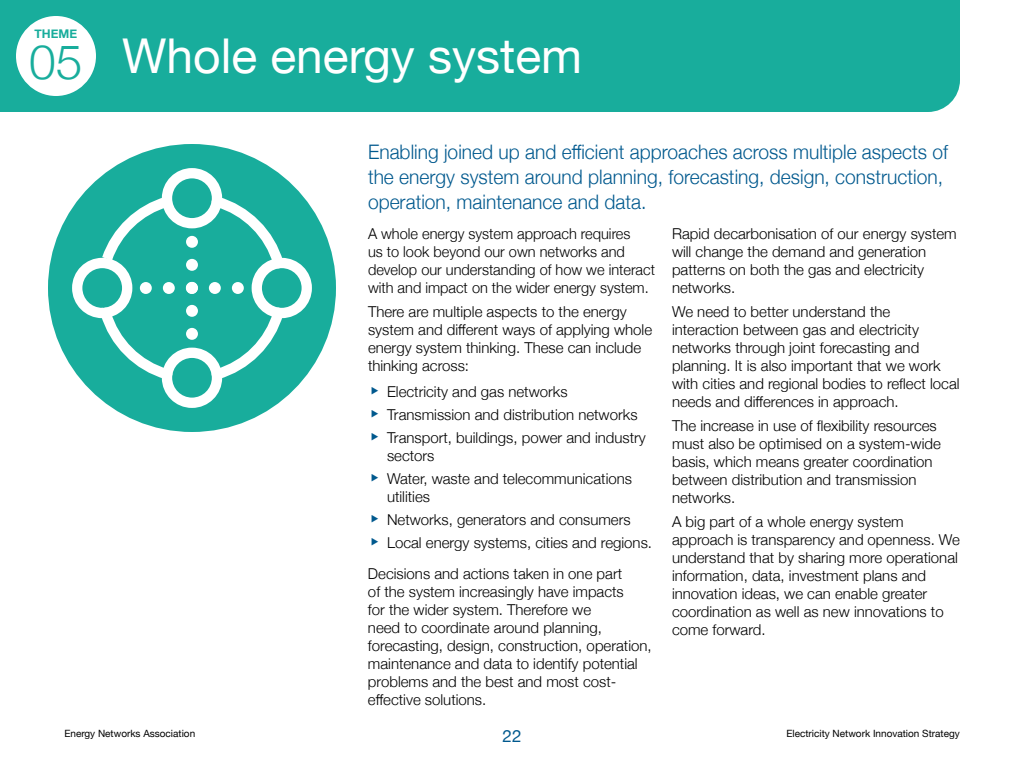
<style>
.page{position:relative;width:1024px;height:768px;background:#fff}
.page>*{position:absolute;margin:0;border:0;box-sizing:border-box;transform-origin:0 0}
.t1{font:48px "Helvetica Neue";color:#fff}
.t2{font:300 48px "Helvetica Neue";color:#18ad9c}
.t3{font:300 20px/25px "Helvetica Neue";color:#00598e;scale:.96 1}
.t4{font:17px "Helvetica Neue";color:#00598e}
.t5{font:300 15px/18px "Helvetica Neue";color:#000}
.t6{font:700 12px "Helvetica Neue";color:#18ad9c}
.t7{font:10px "Helvetica Neue";color:#000}
</style>
<div class="page">
<div style="left:48px;top:144px;width:288px;height:288px;background:#18ad9c;border-radius:50%"></div>
<svg style="left:94px;top:189px;width:86px;height:83px"></svg>
<svg style="left:204px;top:189px;width:87px;height:87px"></svg>
<svg style="left:204px;top:300px;width:87px;height:87px"></svg>
<svg style="left:93px;top:300px;width:87px;height:87px"></svg>
<div style="left:162px;top:168px;width:60px;height:60px;border:10px solid #fff;border-radius:50%"></div>
<div style="left:252px;top:258px;width:60px;height:60px;border:10px solid #fff;border-radius:50%"></div>
<div style="left:162px;top:348px;width:60px;height:60px;border:10px solid #fff;border-radius:50%"></div>
<div style="left:72px;top:258px;width:60px;height:60px;border:10px solid #fff;border-radius:50%"></div>
<div style="left:186px;top:328px;width:12px;height:12px;background:#fff;border-radius:50%"></div>
<div style="left:186px;top:305px;width:12px;height:12px;background:#fff;border-radius:50%"></div>
<div style="left:186px;top:259px;width:12px;height:12px;background:#fff;border-radius:50%"></div>
<div style="left:186px;top:236px;width:12px;height:12px;background:#fff;border-radius:50%"></div>
<div style="left:232px;top:282px;width:12px;height:12px;background:#fff;border-radius:50%"></div>
<div style="left:209px;top:282px;width:12px;height:12px;background:#fff;border-radius:50%"></div>
<div style="left:186px;top:282px;width:12px;height:12px;background:#fff;border-radius:50%"></div>
<div style="left:163px;top:282px;width:12px;height:12px;background:#fff;border-radius:50%"></div>
<div style="left:140px;top:282px;width:12px;height:12px;background:#fff;border-radius:50%"></div>
<div style="left:0;top:0;width:960px;height:112px;background:#18ad9c"></div>
<div style="left:16px;top:16px;width:80px;height:80px;background:#fff;border-radius:50%"></div>
<p class="t6" style="left:35px;top:24px;width:44px">THEME</p>
<h1 class="t2" style="left:29px;top:23px;width:55px">05</h1>
<h1 class="t1" style="left:122px;top:21px;width:462px">Whole energy system</h1>
<h2 class="t3" style="left:368px;top:138px;width:606px">Enabling joined up and efficient approaches across multiple aspects of the energy system around planning, forecasting, design, construction, operation, maintenance and data.</h2>
<p class="t5" style="left:368px;top:224px;width:289px">A whole energy system approach requires<br>us to look beyond our own networks and develop our understanding of how we interact with and impact on the wider energy system.</p>
<p class="t5" style="left:368px;top:302px;width:286px">There are multiple aspects to the energy system and different ways of applying whole energy system thinking. These can include thinking across:</p>
<p class="t5" style="left:387px;top:379px;width:260px;line-height:23px">Electricity and gas networks<br>Transmission and distribution networks<br>Transport, buildings, power and industry</p>
<p class="t5" style="left:387px;top:443px;width:247px;line-height:23px">sectors<br>Water, waste and telecommunications</p>
<p class="t5" style="left:387px;top:484px;width:267px;line-height:23px">utilities<br>Networks, generators and consumers<br>Local energy systems, cities and regions.</p>
<p class="t5" style="left:368px;top:564px;width:285px">Decisions and actions taken in one part<br>of the system increasingly have impacts<br>for the wider system. Therefore we<br>need to coordinate around planning, forecasting, design, construction, operation, maintenance and data to identify potential problems and the best and most cost&shy;effective solutions.</p>
<p class="t5" style="left:672px;top:224px;width:286px">Rapid decarbonisation of our energy system will change the demand and generation patterns on both the gas and electricity networks.</p>
<p class="t5" style="left:672px;top:302px;width:289px">We need to better understand the interaction between gas and electricity networks through joint forecasting and planning. It is also important that we work with cities and regional bodies to reflect local needs and differences in approach.</p>
<p class="t5" style="left:672px;top:416px;width:270px">The increase in use of flexibility resources must also be optimised on a system-wide basis, which means greater coordination between distribution and transmission networks.</p>
<p class="t5" style="left:672px;top:512px;width:290px">A big part of a whole energy system approach is transparency and openness. We understand that by sharing more operational information, data, investment plans and innovation ideas, we can enable greater coordination as well as new innovations to come forward.</p>
<p class="t7" style="left:64px;top:726px;width:132px">Energy Networks Association</p>
<p class="t4" style="left:503px;top:723px;width:20px">22</p>
<p class="t7" style="left:786px;top:726px;width:175px">Electricity Network Innovation Strategy</p>
</div>
